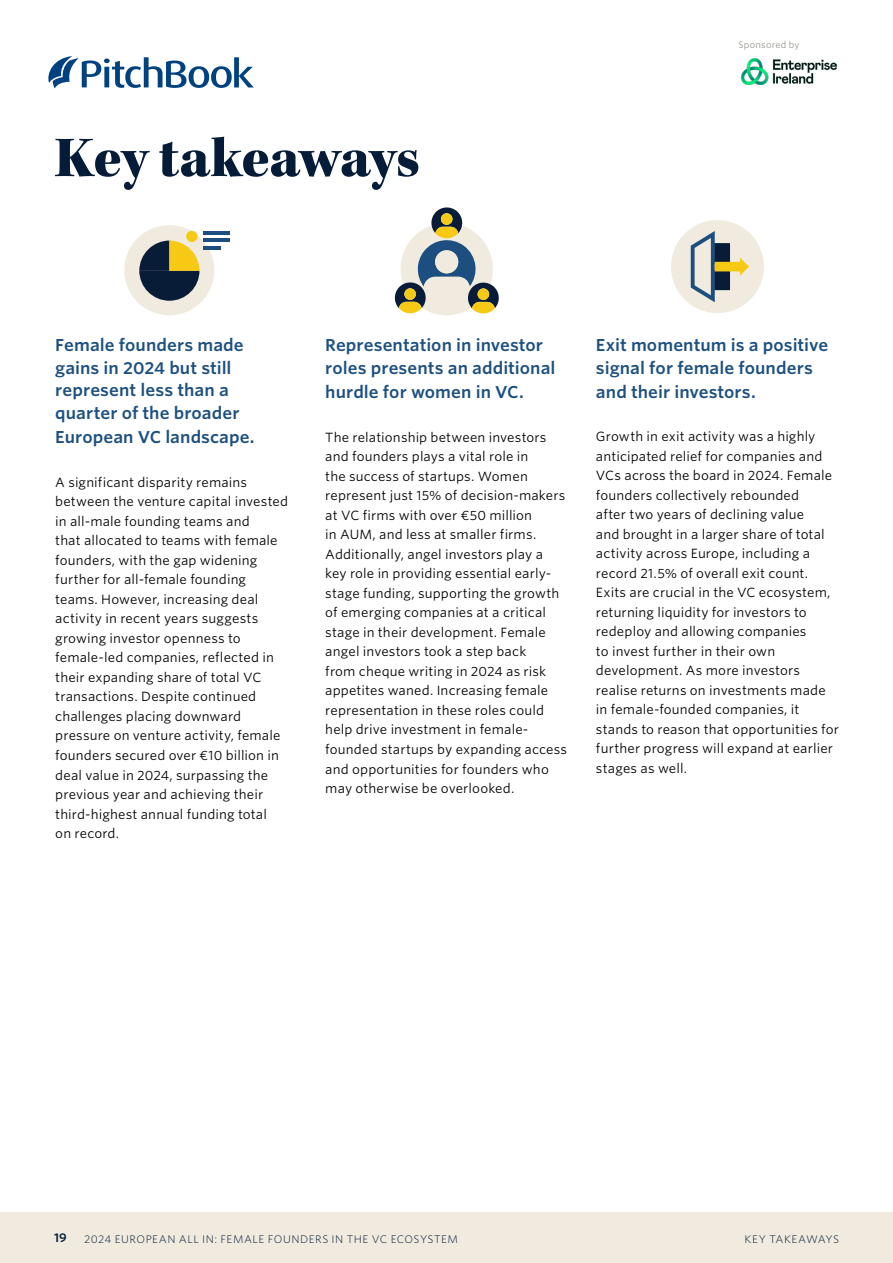
<style>
.page{position:relative;width:893px;height:1263px;background:#fff}
.page>*{position:absolute;margin:0;border:0;box-sizing:border-box;transform-origin:0 0}
.CR_H1{font:58.5px "Kepler Std Black Subh";letter-spacing:-.005em;color:#051c38}
.CR_Pull_quote{font:600 16.5px/22.5px "Whitney S Sm";color:#1d5080}
.CR_Body_copy{font:12.75px/19.5px "Whitney S Sm";letter-spacing:.01em;color:#000}
.t1{font:600 12px "Whitney S Sm";color:#051c38}
.CR_Footer_right{font:300 10.5px "Whitney S Sm";letter-spacing:.045em;color:#051c38}
.t2{font:300 9px "Whitney S Sm";letter-spacing:.025em;color:#78766f}
</style>
<div class="page">
<div style="left:0;top:1212px;width:893px;height:51px;background:#f0ebde"></div>
<svg style="left:48px;top:56px;width:206px;height:32px"></svg>
<img style="left:741px;top:59px;width:95px;height:26px">
<div style="left:124px;top:225px;width:90px;height:90px;background:#f0ebde;border-radius:50%"></div>
<svg style="left:139px;top:231px;width:60px;height:70px"></svg>
<hr style="left:203px;top:231px;width:26px;height:4px;background:#1c4f80">
<hr style="left:203px;top:238px;width:26px;height:4px;background:#1c4f80">
<hr style="left:203px;top:246px;width:18px;height:4px;background:#1c4f80">
<svg style="left:394px;top:207px;width:105px;height:108px"></svg>
<div style="left:671px;top:220px;width:93px;height:93px;background:#f0ebde;border-radius:50%"></div>
<svg style="left:691px;top:231px;width:58px;height:71px"></svg>
<p class="CR_H1" style="left:54px;top:124px;width:367px">Key takeaways</p>
<p class="t2" style="left:738px;top:38px;width:62px">Sponsored by</p>
<p class="CR_Pull_quote" style="left:55px;top:334px;width:190px">Female founders made gains in 2024 but still represent less than a quarter of the broader</p>
<p class="CR_Pull_quote" style="left:55px;top:426px;width:201px">European VC landscape.</p>
<p class="CR_Body_copy" style="left:55px;top:472px;width:234px">A significant disparity remains between the venture capital invested in all-male founding teams and<br>that allocated to teams with female founders, with the gap widening further for all-female founding teams. However, increasing deal activity in recent years suggests growing investor openness to female-led companies, reflected in their expanding share of total VC transactions. Despite continued challenges placing downward pressure on venture activity, female founders secured over €10 billion in deal value in 2024, surpassing the previous year and achieving their third-highest annual funding total<br>on record.</p>
<p class="CR_Pull_quote" style="left:325px;top:334px;width:232px">Representation in investor roles presents an additional</p>
<p class="CR_Pull_quote" style="left:325px;top:381px;width:200px">hurdle for women in VC.</p>
<p class="CR_Body_copy" style="left:325px;top:427px;width:243px">The relationship between investors and founders plays a vital role in<br>the success of startups. Women represent just 15% of decision-makers at VC firms with over €50 million<br>in AUM, and less at smaller firms.<br>Additionally, angel investors play a key role in providing essential early&shy;stage funding, supporting the growth of emerging companies at a critical stage in their development. Female angel investors took a step back<br>from cheque writing in 2024 as risk appetites waned. Increasing female representation in these roles could help drive investment in female&shy;founded startups by expanding access and opportunities for founders who may otherwise be overlooked.</p>
<p class="CR_Pull_quote" style="left:596px;top:334px;width:234px">Exit momentum is a positive signal for female founders</p>
<p class="CR_Pull_quote" style="left:596px;top:380px;width:161px">and their investors.</p>
<p class="CR_Body_copy" style="left:596px;top:427px;width:245px">Growth in exit activity was a highly anticipated relief for companies and VCs across the board in 2024. Female founders collectively rebounded<br>after two years of declining value<br>and brought in a larger share of total activity across Europe, including a record 21.5% of overall exit count.<br>Exits are crucial in the VC ecosystem, returning liquidity for investors to redeploy and allowing companies<br>to invest further in their own development. As more investors realise returns on investments made in female-founded companies, it stands to reason that opportunities for further progress will expand at earlier stages as well.</p>
<p class="t1" style="left:54px;top:1229px;width:14px">19</p>
<p class="CR_Footer_right" style="left:84px;top:1231px;width:375px">2024 EUROPEAN ALL IN: FEMALE FOUNDERS IN THE VC ECOSYSTEM</p>
<p class="CR_Footer_right" style="left:745px;top:1231px;width:96px">KEY TAKEAWAYS</p>
</div>
